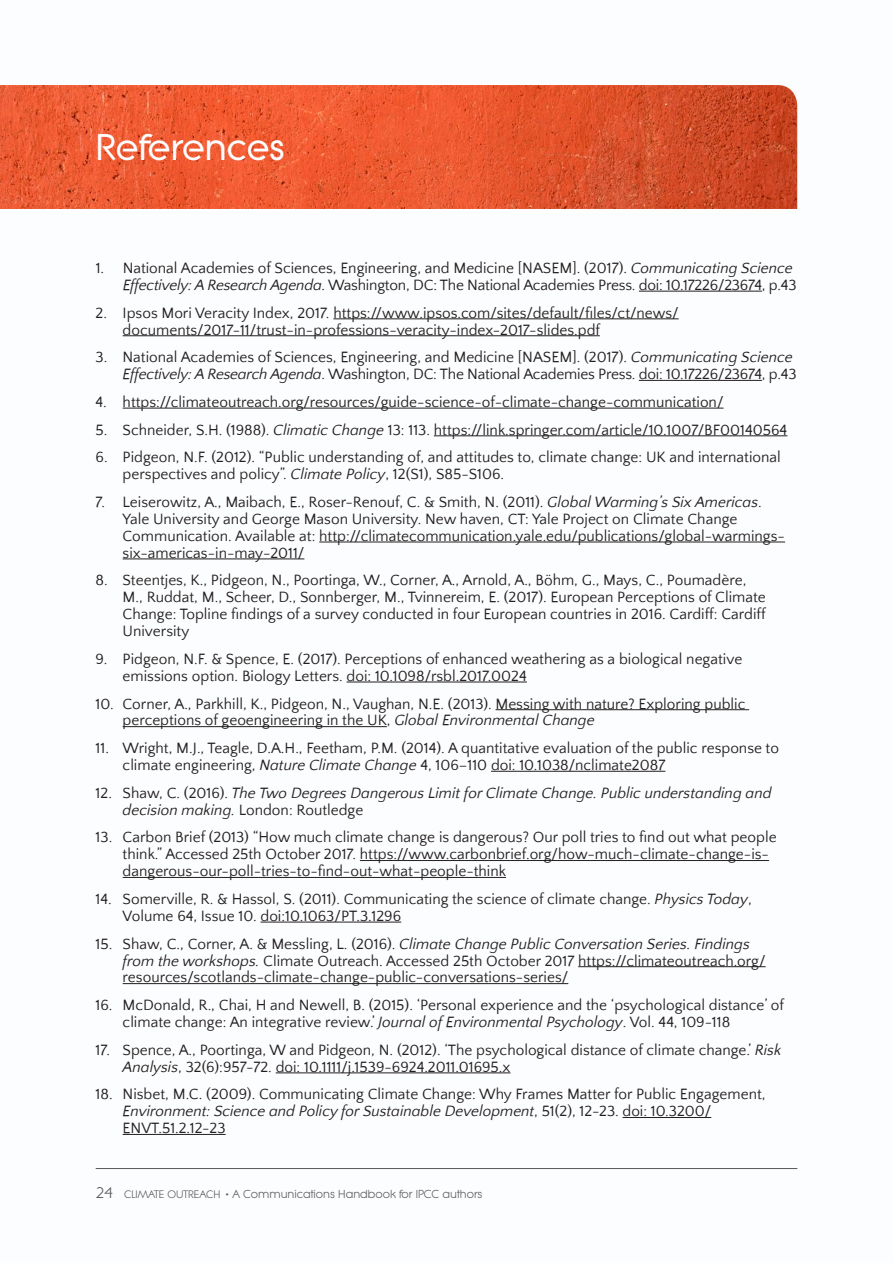
<style>
.page{position:relative;width:893px;height:1263px;background:#fff}
.page>*{position:absolute;margin:0;border:0;box-sizing:border-box;transform-origin:0 0}
.t1{font:700 36px "Litera Serial";color:#fcfdfe}
.t2{font:15.3px/17px "Quattrocento Sans";color:#231f20}
.t3{font:italic 15.3px/17px "Quattrocento Sans";color:#231f20}
.t4{font:11.25px "Litera Serial";color:#57585a}
.s1{font-style:italic}
.s2{font-style:normal}
.s3{font-size:15px}
.s4{font-size:10.5px}
.s5{font-family:"Quattrocento Sans";font-weight:700;font-size:15px}
</style>
<div class="page">
<hr style="left:96px;top:1168px;width:701px;height:1px;background:#57585a">
<img style="left:0;top:85px;width:797px;height:124px">
<hr style="left:639px;top:291px;width:123px;height:1px;background:#231f20">
<hr style="left:333px;top:318px;width:346px;height:1px;background:#231f20">
<hr style="left:123px;top:335px;width:477px;height:1px;background:#231f20">
<hr style="left:639px;top:380px;width:123px;height:1px;background:#231f20">
<hr style="left:123px;top:408px;width:600px;height:1px;background:#231f20">
<hr style="left:434px;top:435px;width:353px;height:1px;background:#231f20">
<hr style="left:319px;top:542px;width:466px;height:1px;background:#231f20">
<hr style="left:123px;top:558px;width:181px;height:1px;background:#231f20">
<hr style="left:347px;top:682px;width:180px;height:1px;background:#231f20">
<hr style="left:496px;top:709px;width:253px;height:1px;background:#231f20">
<hr style="left:123px;top:726px;width:264px;height:1px;background:#231f20">
<hr style="left:491px;top:771px;width:174px;height:1px;background:#231f20">
<hr style="left:360px;top:860px;width:409px;height:1px;background:#231f20">
<hr style="left:123px;top:877px;width:383px;height:1px;background:#231f20">
<hr style="left:261px;top:922px;width:140px;height:1px;background:#231f20">
<hr style="left:578px;top:966px;width:188px;height:1px;background:#231f20">
<hr style="left:123px;top:983px;width:445px;height:1px;background:#231f20">
<hr style="left:276px;top:1072px;width:234px;height:1px;background:#231f20">
<hr style="left:623px;top:1117px;width:88px;height:1px;background:#231f20">
<hr style="left:123px;top:1134px;width:103px;height:1px;background:#231f20">
<h1 class="t1" style="left:96px;top:126px;width:191px">References</h1>
<p class="t2" style="left:96px;top:260px;width:703px;text-align:right">1. National Academies of Sciences, Engineering, and Medicine [NASEM]. (2017). <span class="s1">Communicating Science<br>Effectively: A Research Agenda</span>. Washington, DC: The National Academies Press. doi: 10.17226/23674, p.43</p>
<p class="t2" style="left:123px;top:305px;width:557px;text-indent:-27px">2. Ipsos Mori Veracity Index, 2017. https://www.ipsos.com/sites/default/files/ct/news/ documents/2017-11/trust-in-professions-veracity-index-2017-slides.pdf</p>
<p class="t2" style="left:96px;top:349px;width:703px;text-align:right">3. National Academies of Sciences, Engineering, and Medicine [NASEM]. (2017). <span class="s1">Communicating Science<br>Effectively: A Research Agenda</span>. Washington, DC: The National Academies Press. doi: 10.17226/23674, p.43</p>
<p class="t2" style="left:96px;top:394px;width:629px">4. https://climateoutreach.org/resources/guide-science-of-climate-change-communication/</p>
<p class="t2" style="left:96px;top:422px;width:693px">5. Schneider, S.H. (1988). <span class="s1">Climatic Change</span> 13: 113. https://link.springer.com/article/10.1007/BF00140564</p>
<p class="t2" style="left:123px;top:449px;width:660px;text-indent:-27px">6. Pidgeon, N.F. (2012). “Public understanding of, and attitudes to, climate change: UK and international perspectives and policy”. <span class="s1">Climate Policy</span>, 12(S1), S85-S106.</p>
<p class="t2" style="left:123px;top:494px;width:664px;text-indent:-27px">7. Leiserowitz, A., Maibach, E., Roser-Renouf, C. &amp; Smith, N. (2011). <span class="s1">Global Warming’s Six Americas</span>.<br>Yale University and George Mason University. New haven, CT: Yale Project on Climate Change Communication. Available at: http://climatecommunication.yale.edu/publications/global-warmings&shy;six-americas-in-may-2011/</p>
<p class="t2" style="left:123px;top:572px;width:645px;text-indent:-27px">8. Steentjes, K., Pidgeon, N., Poortinga, W., Corner, A., Arnold, A., Böhm, G., Mays, C., Poumadère, M., Ruddat, M., Scheer, D., Sonnberger, M., Tvinnereim, E. (2017). European Perceptions of Climate Change: Topline findings of a survey conducted in four European countries in 2016. Cardiff: Cardiff University</p>
<p class="t2" style="left:123px;top:651px;width:621px;text-indent:-27px">9. Pidgeon, N.F. &amp; Spence, E. (2017). Perceptions of enhanced weathering as a biological negative emissions option. Biology Letters. doi: 10.1098/rsbl.2017.0024</p>
<p class="t2" style="left:123px;top:696px;width:624px;text-indent:-27px">10. Corner, A., Parkhill, K., Pidgeon, N., Vaughan, N.E. (2013). Messing with nature? Exploring public perceptions of geoengineering in the UK, <span class="s1">Global Environmental Change</span></p>
<p class="t2" style="left:123px;top:740px;width:658px;text-indent:-27px">11. Wright, M.J., Teagle, D.A.H., Feetham, P.M. (2014). A quantitative evaluation of the public response to climate engineering, <span class="s1">Nature Climate Change</span> 4, 106–110 doi: 10.1038/nclimate2087</p>
<p class="t3" style="left:123px;top:785px;width:650px;text-indent:-27px"><span class="s2">12. Shaw, C. (2016).</span> The Two Degrees Dangerous Limit for Climate Change. Public understanding and decision making. <span class="s2">London: Routledge</span></p>
<p class="t2" style="left:123px;top:829px;width:655px;text-indent:-27px">13. Carbon Brief (2013) “How much climate change is dangerous? Our poll tries to find out what people think.” Accessed 25th October 2017. https://www.carbonbrief.org/how-much-climate-change-is&shy;dangerous-our-poll-tries-to-find-out-what-people-think</p>
<p class="t2" style="left:123px;top:891px;width:631px;text-indent:-27px">14. Somerville, R. &amp; Hassol, S. (2011). Communicating the science of climate change. <span class="s1">Physics Today</span>,<br>Volume 64, Issue 10. doi:10.1063/PT.3.1296</p>
<p class="t2" style="left:123px;top:936px;width:644px;text-indent:-27px">15. Shaw, C., Corner, A. &amp; Messling, L. (2016). <span class="s1">Climate Change Public Conversation Series. Findings from the workshops.</span> Climate Outreach. Accessed 25th October 2017 https://climateoutreach.org/ resources/scotlands-climate-change-public-conversations-series/</p>
<p class="t2" style="left:123px;top:997px;width:663px;text-indent:-27px">16. McDonald, R., Chai, H and Newell, B. (2015). ‘Personal experience and the ‘psychological distance’ of climate change: An integrative review.’ <span class="s1">Journal of Environmental Psychology</span>. Vol. 44, 109-118</p>
<p class="t2" style="left:123px;top:1042px;width:660px;text-indent:-27px">17. Spence, A., Poortinga, W and Pidgeon, N. (2012). ‘The psychological distance of climate change.’ <span class="s1">Risk<br>Analysis</span>, 32(6):957-72. doi: 10.1111/j.1539-6924.2011.01695.x</p>
<p class="t2" style="left:123px;top:1086px;width:644px;text-indent:-27px">18. Nisbet, M.C. (2009). Communicating Climate Change: Why Frames Matter for Public Engagement,<br><span class="s1">Environment: Science and Policy for Sustainable Development</span>, 51(2), 12-23. doi: 10.3200/<br>ENVT.51.2.12-23</p>
<p class="t4" style="left:96px;top:1187px;width:388px"><span class="s3">24</span> <span class="s4">CLIMATE OUTREACH</span> <span class="s5">•</span> A Communications Handbook for IPCC authors</p>
</div>
